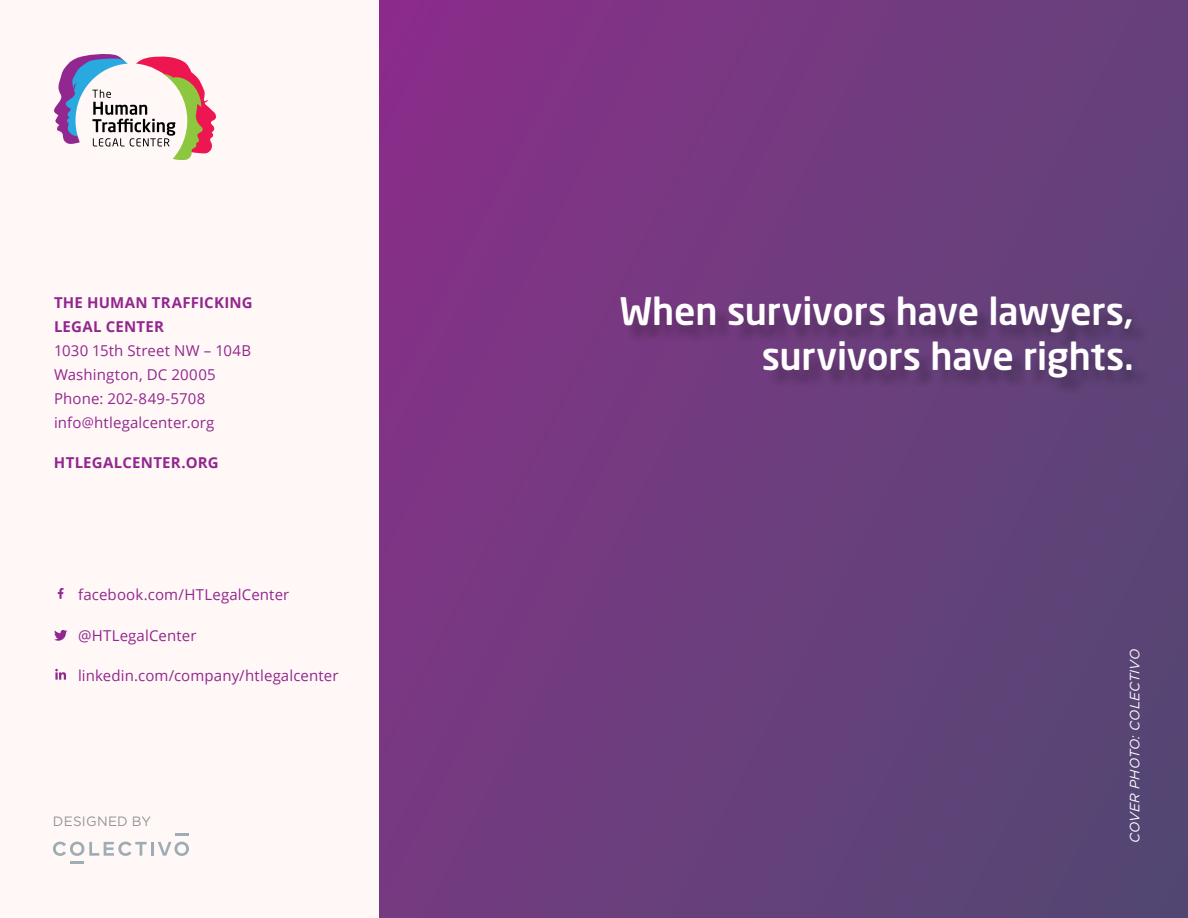
<style>
.page{position:relative;width:1188px;height:918px;background:#fff}
.page>*{position:absolute;margin:0;border:0;box-sizing:border-box;transform-origin:0 0}
.t1{font:500 37.5px/45px "Neo Sans W1 G";letter-spacing:-.005em;color:#fff;text-align:right}
.t2{font:15px/24px "Open Sans";letter-spacing:.01em;color:#92278f}
.t3{font:700 15px/24px "Open Sans";letter-spacing:.02em;color:#92278f}
.t4{font:italic 13.5px "Gotham";color:#fff}
.t5{font:13.5px "Gotham";letter-spacing:.02em;color:#939598}
.s1{font-size:13.5px}
</style>
<div class="page">
<div style="left:379px;top:0;width:809px;height:918px;background:linear-gradient(to right,#803485,#5a4576)"></div>
<div style="left:0;top:0;width:379px;height:918px;background:#fff8f7"></div>
<svg style="left:54px;top:54px;width:162px;height:106px"></svg>
<hr style="left:70px;top:861px;width:14px;height:3px;background:#3e6373">
<svg style="left:53px;top:842px;width:94px;height:14px"></svg>
<hr style="left:151px;top:842px;width:3px;height:14px;background:#3e6373">
<svg style="left:158px;top:842px;width:31px;height:14px"></svg>
<svg style="left:175px;top:834px;width:14px;height:2px"></svg>
<div style="left:624px;top:300px;width:526px;height:96px;background:#000;opacity:.25"></div>
<svg style="left:54px;top:630px;width:13px;height:11px"></svg>
<svg style="left:55px;top:669px;width:11px;height:11px"></svg>
<svg style="left:58px;top:588px;width:6px;height:11px"></svg>
<p class="t3" style="left:54px;top:290px;width:200px">THE HUMAN TRAFFICKING<br>LEGAL CENTER</p>
<p class="t2" style="left:54px;top:338px;width:199px">1030 15th Street NW – 104B<br>Washington, DC 20005<br>Phone: 202-849-5708 info<span class="s1">@</span>htlegalcenter.org</p>
<p class="t3" style="left:54px;top:450px;width:166px">HTLEGALCENTER.ORG</p>
<p class="t2" style="left:78px;top:582px;width:213px">facebook.com/HTLegalCenter</p>
<p class="t2" style="left:78px;top:623px;width:120px">@HTLegalCenter</p>
<p class="t2" style="left:78px;top:663px;width:262px">linkedin.com/company/htlegalcenter</p>
<p class="t5" style="left:53px;top:812px;width:100px">DESIGNED BY</p>
<h1 class="t1" style="left:620px;top:288px;width:516px">When survivors have lawyers, survivors have rights.</h1>
<p class="t4" style="left:1126px;top:843px;width:196px;rotate:-90deg">COVER PHOTO: COLECTIVO</p>
</div>
